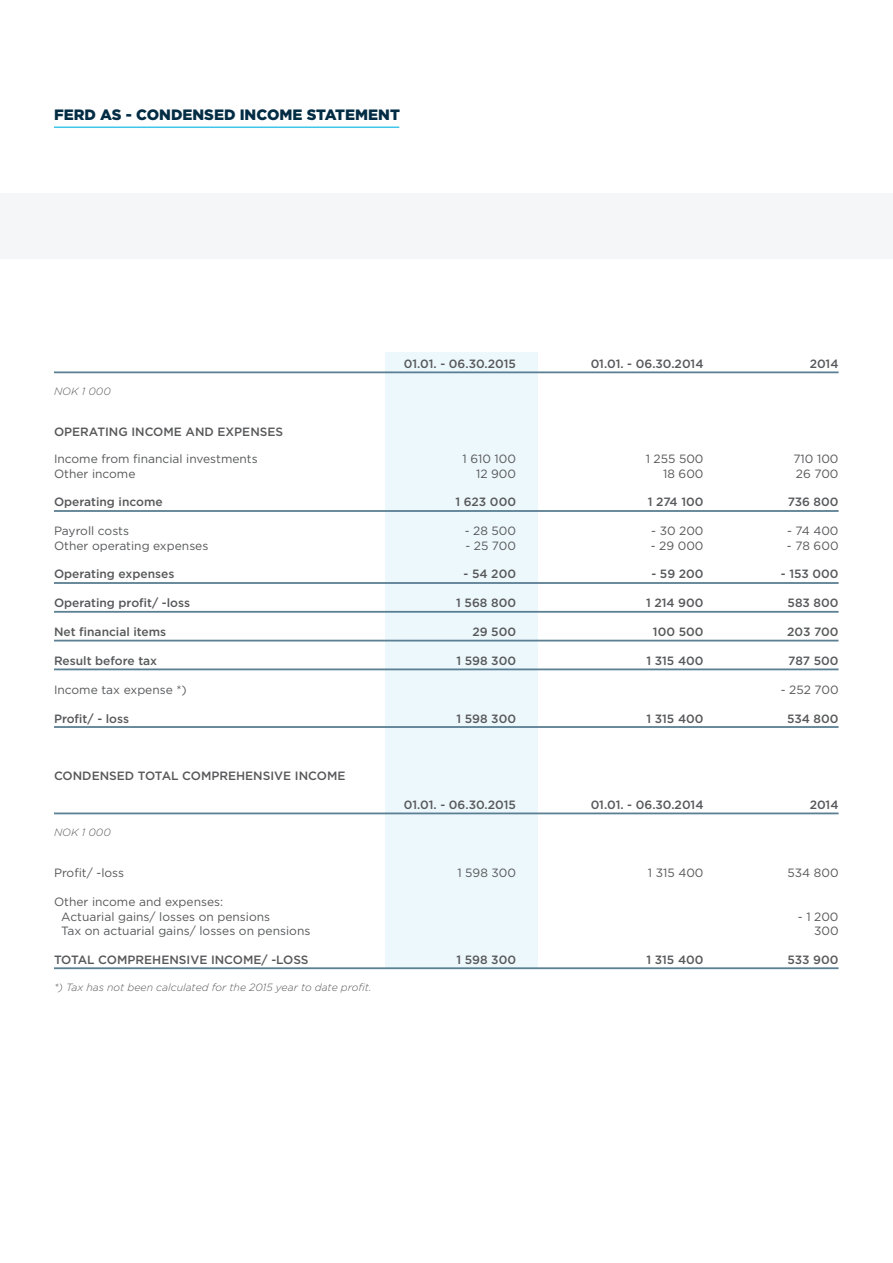
<style>
.page{position:relative;width:893px;height:1263px;background:#fff}
.page>*{position:absolute;margin:0;border:0;box-sizing:border-box;transform-origin:0 0}
.t1{font:900 15px "Gotham";color:#022c44}
.t2{font:500 12px "Gotham";color:#57585a}
.t3{font:12px/14.4px "Gotham";color:#57585a}
.t4{font:italic 300 10.5px "Gotham";color:#57585a}
</style>
<div class="page">
<hr style="left:54px;top:127px;width:345px;height:1px;background:#3ec5eb">
<div style="left:0;top:193px;width:893px;height:66px;background:#f4f6f7"></div>
<div style="left:385px;top:352px;width:153px;height:616px;background:#edf8fc"></div>
<hr style="left:54px;top:371px;width:784px;height:2px;background:#5b7f93">
<hr style="left:54px;top:510px;width:784px;height:2px;background:#5b7f93">
<hr style="left:54px;top:582px;width:784px;height:2px;background:#5b7f93">
<hr style="left:54px;top:611px;width:784px;height:2px;background:#5b7f93">
<hr style="left:54px;top:640px;width:784px;height:1px;background:#5b7f93">
<hr style="left:54px;top:668px;width:784px;height:2px;background:#5b7f93">
<hr style="left:54px;top:726px;width:784px;height:2px;background:#5b7f93">
<hr style="left:54px;top:812px;width:784px;height:2px;background:#5b7f93">
<hr style="left:54px;top:967px;width:784px;height:2px;background:#5b7f93">
<p class="t1" style="left:54px;top:106px;width:347px">FERD AS - CONDENSED INCOME STATEMENT</p>
<p class="t2" style="left:404px;top:356px;width:114px">01.01. - 06.30.2015</p>
<p class="t2" style="left:591px;top:356px;width:114px">01.01. - 06.30.2014</p>
<p class="t2" style="left:810px;top:356px;width:30px">2014</p>
<p class="t4" style="left:54px;top:384px;width:58px">NOK 1 000</p>
<p class="t2" style="left:54px;top:424px;width:231px">OPERATING INCOME AND EXPENSES</p>
<p class="t3" style="left:54px;top:452px;width:205px">Income from financial investments</p>
<p class="t3" style="left:463px;top:452px;width:55px">1 610 100</p>
<p class="t3" style="left:646px;top:452px;width:59px">1 255 500</p>
<p class="t3" style="left:793px;top:452px;width:47px">710 100</p>
<p class="t3" style="left:54px;top:466px;width:83px">Other income</p>
<p class="t3" style="left:476px;top:466px;width:42px">12 900</p>
<p class="t3" style="left:663px;top:466px;width:42px">18 600</p>
<p class="t3" style="left:796px;top:466px;width:44px">26 700</p>
<p class="t2" style="left:54px;top:494px;width:110px">Operating income</p>
<p class="t2" style="left:455px;top:494px;width:62px">1 623 000</p>
<p class="t2" style="left:648px;top:494px;width:57px">1 274 100</p>
<p class="t2" style="left:788px;top:494px;width:52px">736 800</p>
<p class="t3" style="left:54px;top:524px;width:77px">Payroll costs</p>
<p class="t3" style="left:465px;top:524px;width:53px">- 28 500</p>
<p class="t3" style="left:651px;top:524px;width:54px">- 30 200</p>
<p class="t3" style="left:787px;top:524px;width:53px">- 74 400</p>
<p class="t3" style="left:54px;top:538px;width:156px">Other operating expenses</p>
<p class="t3" style="left:465px;top:538px;width:52px">- 25 700</p>
<p class="t3" style="left:651px;top:538px;width:54px">- 29 000</p>
<p class="t3" style="left:787px;top:538px;width:53px">- 78 600</p>
<p class="t2" style="left:54px;top:566px;width:122px">Operating expenses</p>
<p class="t2" style="left:464px;top:566px;width:54px">- 54 200</p>
<p class="t2" style="left:651px;top:566px;width:54px">- 59 200</p>
<p class="t2" style="left:781px;top:566px;width:59px">- 153 000</p>
<p class="t2" style="left:54px;top:595px;width:138px">Operating profit/ -loss</p>
<p class="t2" style="left:456px;top:595px;width:61px">1 568 800</p>
<p class="t2" style="left:646px;top:595px;width:59px">1 214 900</p>
<p class="t2" style="left:788px;top:595px;width:52px">583 800</p>
<p class="t2" style="left:54px;top:624px;width:114px">Net financial items</p>
<p class="t2" style="left:472px;top:624px;width:45px">29 500</p>
<p class="t2" style="left:653px;top:624px;width:52px">100 500</p>
<p class="t2" style="left:787px;top:624px;width:53px">203 700</p>
<p class="t2" style="left:54px;top:653px;width:105px">Result before tax</p>
<p class="t2" style="left:456px;top:653px;width:61px">1 598 300</p>
<p class="t2" style="left:646px;top:653px;width:59px">1 315 400</p>
<p class="t2" style="left:788px;top:653px;width:52px">787 500</p>
<p class="t3" style="left:54px;top:682px;width:134px">Income tax expense *)</p>
<p class="t3" style="left:781px;top:682px;width:59px">- 252 700</p>
<p class="t2" style="left:54px;top:710px;width:77px">Profit/ - loss</p>
<p class="t2" style="left:456px;top:710px;width:61px">1 598 300</p>
<p class="t2" style="left:646px;top:710px;width:59px">1 315 400</p>
<p class="t2" style="left:787px;top:710px;width:53px">534 800</p>
<p class="t2" style="left:54px;top:768px;width:293px">CONDENSED TOTAL COMPREHENSIVE INCOME</p>
<p class="t2" style="left:404px;top:797px;width:114px">01.01. - 06.30.2015</p>
<p class="t2" style="left:591px;top:797px;width:114px">01.01. - 06.30.2014</p>
<p class="t2" style="left:810px;top:797px;width:30px">2014</p>
<p class="t4" style="left:54px;top:825px;width:58px">NOK 1 000</p>
<p class="t3" style="left:54px;top:866px;width:72px">Profit/ -loss</p>
<p class="t3" style="left:457px;top:866px;width:60px">1 598 300</p>
<p class="t3" style="left:648px;top:866px;width:57px">1 315 400</p>
<p class="t3" style="left:787px;top:866px;width:53px">534 800</p>
<p class="t3" style="left:61px;top:894px;width:210px;text-indent:-7px">Other income and expenses:<br>Actuarial gains/ losses on pensions</p>
<p class="t3" style="left:798px;top:909px;width:42px">- 1 200</p>
<p class="t3" style="left:61px;top:923px;width:251px">Tax on actuarial gains/ losses on pensions</p>
<p class="t3" style="left:814px;top:923px;width:26px">300</p>
<p class="t2" style="left:54px;top:952px;width:256px">TOTAL COMPREHENSIVE INCOME/ -LOSS</p>
<p class="t2" style="left:456px;top:952px;width:61px">1 598 300</p>
<p class="t2" style="left:646px;top:952px;width:59px">1 315 400</p>
<p class="t2" style="left:787px;top:952px;width:53px">533 900</p>
<p class="t4" style="left:54px;top:980px;width:319px">*) Tax has not been calculated for the 2015 year to date profit.</p>
</div>
